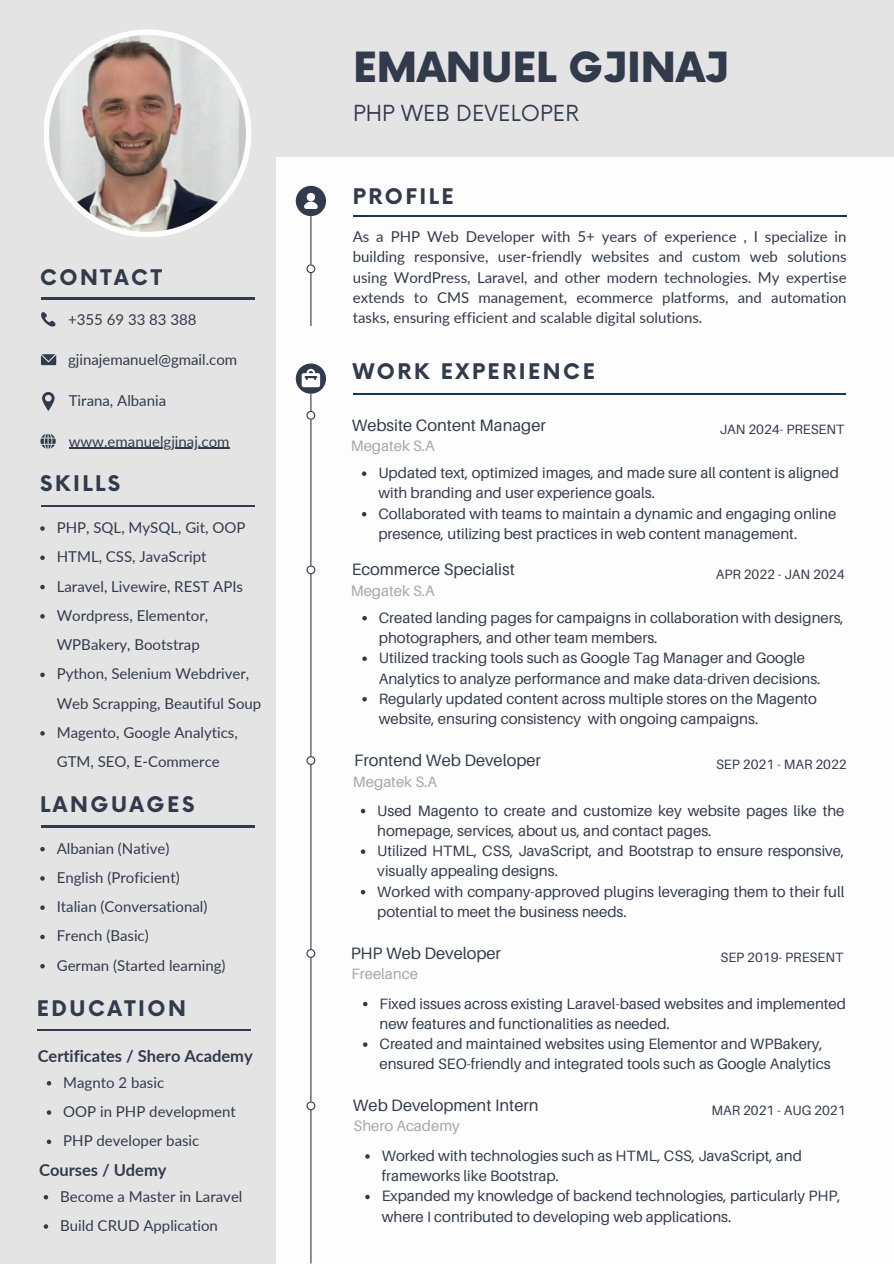
<style>
.page{position:relative;width:894px;height:1264px;background:#fff}
.page>*{position:absolute;margin:0;border:0;box-sizing:border-box;transform-origin:0 0}
.t1{font:900 40.5px "Now";color:#323b4c}
.t2{font:21.6px "Now";color:#323b4c}
.t3{font:700 21px "Now";letter-spacing:.12em;color:#323b4c}
.t4{font:16.5px "Aileron";color:#323b4c}
.t5{font:700 16.5px "Lato";color:#323b4c}
.t6{font:15px/20.2px "Aileron";color:#323b4c}
.t7{font:15px/20.2px "Lato";color:#323b4c}
.t8{font:15px "Aileron";color:#a6a6a6}
.t9{font:13.5px "Aileron";color:#323b4c}
</style>
<div class="page">
<div style="left:0;top:87px;width:276px;height:1176px;background:#e4e4e4"></div>
<div style="left:0;top:0;width:893px;height:156px;background:#e4e4e4"></div>
<div style="left:43px;top:29px;width:208px;height:208px;background:#fdfdfd;border-radius:50%"></div>
<img style="left:49px;top:35px;width:197px;height:197px;border-radius:50%">
<hr style="left:37px;top:1029px;width:214px;height:1px;background:#323b4c">
<hr style="left:41px;top:298px;width:214px;height:1px;background:#323b4c">
<hr style="left:41px;top:505px;width:213px;height:1px;background:#323b4c">
<hr style="left:41px;top:825px;width:213px;height:2px;background:#323b4c">
<svg style="left:41px;top:312px;width:15px;height:15px"></svg>
<svg style="left:41px;top:354px;width:15px;height:11px"></svg>
<svg style="left:42px;top:392px;width:12px;height:19px"></svg>
<svg style="left:40px;top:433px;width:16px;height:15px"></svg>
<hr style="left:69px;top:447px;width:160px;height:2px;background:#323b4c">
<hr style="left:352px;top:393px;width:493px;height:1px;background:#163853">
<hr style="left:352px;top:215px;width:494px;height:2px;background:#163853">
<div style="left:296px;top:186px;width:30px;height:30px;background:#323b4c;border-radius:50%"></div>
<svg style="left:304px;top:193px;width:13px;height:16px"></svg>
<svg style="left:296px;top:363px;width:30px;height:31px"></svg>
<hr style="left:310px;top:216px;width:1px;height:110px;background:#323b4c">
<svg style="left:306px;top:264px;width:9px;height:9px"></svg>
<hr style="left:310px;top:394px;width:1px;height:869px;background:#323b4c">
<svg style="left:306px;top:411px;width:9px;height:9px"></svg>
<svg style="left:47px;top:1081px;width:4px;height:4px"></svg>
<svg style="left:47px;top:1110px;width:4px;height:4px"></svg>
<svg style="left:47px;top:1139px;width:4px;height:5px"></svg>
<svg style="left:40px;top:526px;width:5px;height:5px"></svg>
<svg style="left:40px;top:555px;width:5px;height:5px"></svg>
<svg style="left:40px;top:585px;width:5px;height:4px"></svg>
<svg style="left:40px;top:614px;width:5px;height:4px"></svg>
<svg style="left:40px;top:672px;width:5px;height:5px"></svg>
<svg style="left:40px;top:731px;width:5px;height:4px"></svg>
<svg style="left:40px;top:846px;width:5px;height:5px"></svg>
<svg style="left:40px;top:876px;width:5px;height:4px"></svg>
<svg style="left:40px;top:905px;width:5px;height:4px"></svg>
<svg style="left:40px;top:934px;width:5px;height:5px"></svg>
<svg style="left:40px;top:964px;width:5px;height:4px"></svg>
<svg style="left:362px;top:471px;width:4px;height:5px"></svg>
<svg style="left:362px;top:512px;width:4px;height:4px"></svg>
<svg style="left:362px;top:616px;width:5px;height:4px"></svg>
<svg style="left:362px;top:656px;width:5px;height:5px"></svg>
<svg style="left:362px;top:697px;width:5px;height:4px"></svg>
<svg style="left:360px;top:808px;width:5px;height:5px"></svg>
<svg style="left:360px;top:849px;width:5px;height:4px"></svg>
<svg style="left:360px;top:890px;width:5px;height:4px"></svg>
<svg style="left:306px;top:949px;width:9px;height:8px"></svg>
<svg style="left:363px;top:1001px;width:4px;height:5px"></svg>
<svg style="left:363px;top:1042px;width:4px;height:4px"></svg>
<svg style="left:365px;top:1154px;width:4px;height:4px"></svg>
<svg style="left:365px;top:1194px;width:4px;height:5px"></svg>
<svg style="left:306px;top:1101px;width:9px;height:9px"></svg>
<svg style="left:306px;top:756px;width:9px;height:9px"></svg>
<svg style="left:306px;top:565px;width:9px;height:9px"></svg>
<svg style="left:44px;top:1195px;width:4px;height:4px"></svg>
<svg style="left:44px;top:1224px;width:4px;height:4px"></svg>
<p class="t3" style="left:40px;top:266px;width:123px">CONTACT</p>
<h5 class="t7" style="left:68px;top:309px;width:130px">+355 69 33 83 388</h5>
<p class="t7" style="left:68px;top:349px;width:171px">gjinajemanuel@gmail.com</p>
<h5 class="t7" style="left:69px;top:390px;width:99px">Tirana, Albania</h5>
<p class="t7" style="left:69px;top:430px;width:162px">www.emanuelgjinaj.com</p>
<h2 class="t3" style="left:40px;top:472px;width:82px">SKILLS</h2>
<p class="t7" style="left:57px;top:517px;width:190px">PHP, SQL, MySQL, Git, OOP</p>
<p class="t7" style="left:57px;top:546px;width:151px">HTML, CSS, JavaScript</p>
<p class="t7" style="left:57px;top:575px;width:188px">Laravel, Livewire, REST APIs</p>
<p class="t7" style="left:57px;top:600px;width:153px;line-height:29.2px">Wordpress, Elementor,<br>WPBakery, Bootstrap</p>
<p class="t7" style="left:57px;top:659px;width:206px;line-height:29.2px">Python, Selenium Webdriver,<br>Web Scrapping, Beautiful Soup</p>
<p class="t7" style="left:57px;top:717px;width:182px;line-height:29.2px">Magento, Google Analytics,<br>GTM, SEO, E-Commerce</p>
<p class="t3" style="left:40px;top:793px;width:156px">LANGUAGES</p>
<h2 class="t7" style="left:57px;top:837px;width:114px">Albanian (Native)</h2>
<p class="t7" style="left:57px;top:867px;width:124px">English (Proficient)</p>
<p class="t7" style="left:57px;top:896px;width:152px">Italian (Conversational)</p>
<p class="t7" style="left:57px;top:925px;width:93px">French (Basic)</p>
<p class="t7" style="left:57px;top:954px;width:170px">German (Started learning)</p>
<h3 class="t3" style="left:37px;top:996px;width:151px">EDUCATION</h3>
<h5 class="t5" style="left:38px;top:1045px;width:216px">Certificates / Shero Academy</h5>
<p class="t7" style="left:63px;top:1071px;width:102px">Magnto 2 basic</p>
<h5 class="t7" style="left:63px;top:1101px;width:174px">OOP in PHP development</h5>
<h2 class="t7" style="left:63px;top:1130px;width:138px">PHP developer basic</h2>
<p class="t5" style="left:39px;top:1159px;width:129px">Courses / Udemy</p>
<h5 class="t7" style="left:60px;top:1185px;width:184px">Become a Master in Laravel</h5>
<p class="t7" style="left:60px;top:1214px;width:159px">Build CRUD Application</p>
<p class="t1" style="left:353px;top:45px;width:377px">EMANUEL GJINAJ</p>
<h2 class="t2" style="left:353px;top:101px;width:227px">PHP WEB DEVELOPER</h2>
<p class="t3" style="left:352px;top:185px;width:102px">PROFILE</p>
<p class="t7" style="left:352px;top:226px;width:495px;text-align:justify">As a PHP Web Developer with 5+ years of experience , I specialize in building responsive, user-friendly websites and custom web solutions using WordPress, Laravel, and other modern technologies. My expertise extends to CMS management, ecommerce platforms, and automation tasks, ensuring efficient and scalable digital solutions.</p>
<h4 class="t3" style="left:352px;top:360px;width:243px">WORK EXPERIENCE</h4>
<h4 class="t4" style="left:351px;top:414px;width:195px">Website Content Manager</h4>
<p class="t9" style="left:719px;top:421px;width:126px">JAN 2024- PRESENT</p>
<p class="t6" style="left:378px;top:462px;width:462px">Updated text, optimized images, and made sure all content is aligned with branding and user experience goals.</p>
<p class="t6" style="left:378px;top:503px;width:459px">Collaborated with teams to maintain a dynamic and engaging online presence, utilizing best practices in web content management.</p>
<p class="t8" style="left:350px;top:437px;width:86px">Megatek S.A</p>
<p class="t4" style="left:351px;top:559px;width:164px">Ecommerce Specialist</p>
<h5 class="t9" style="left:715px;top:565px;width:130px">APR 2022 - JAN 2024</h5>
<p class="t8" style="left:350px;top:581px;width:86px">Megatek S.A</p>
<p class="t6" style="left:379px;top:607px;width:466px">Created landing pages for campaigns in collaboration with designers, photographers, and other team members.</p>
<h2 class="t6" style="left:379px;top:647px;width:443px">Utilized tracking tools such as Google Tag Manager and Google<br>Analytics to analyze performance and make data-driven decisions.</h2>
<h5 class="t6" style="left:379px;top:688px;width:439px">Regularly updated content across multiple stores on the Magento website, ensuring consistency with ongoing campaigns.</h5>
<h5 class="t4" style="left:354px;top:750px;width:188px">Frontend Web Developer</h5>
<p class="t9" style="left:715px;top:756px;width:132px">SEP 2021 - MAR 2022</p>
<p class="t8" style="left:353px;top:772px;width:86px">Megatek S.A</p>
<h2 class="t6" style="left:377px;top:800px;width:468px">Used Magento to create and customize key website pages like the homepage, services, about us, and contact pages.</h2>
<p class="t6" style="left:377px;top:840px;width:468px">Utilized HTML, CSS, JavaScript, and Bootstrap to ensure responsive, visually appealing designs.</p>
<h5 class="t6" style="left:377px;top:881px;width:468px">Worked with company-approved plugins leveraging them to their full potential to meet the business needs.</h5>
<h5 class="t4" style="left:350px;top:942px;width:152px">PHP Web Developer</h5>
<p class="t9" style="left:720px;top:949px;width:124px">SEP 2019- PRESENT</p>
<p class="t6" style="left:379px;top:992px;width:468px">Fixed issues across existing Laravel-based websites and implemented new features and functionalities as needed.</p>
<p class="t6" style="left:379px;top:1033px;width:452px">Created and maintained websites using Elementor and WPBakery, ensured SEO-friendly and integrated tools such as Google Analytics</p>
<h5 class="t8" style="left:351px;top:964px;width:68px">Freelance</h5>
<p class="t4" style="left:353px;top:1095px;width:187px">Web Development Intern</p>
<h5 class="t9" style="left:711px;top:1101px;width:136px">MAR 2021 - AUG 2021</h5>
<p class="t6" style="left:381px;top:1145px;width:421px">Worked with technologies such as HTML, CSS, JavaScript, and frameworks like Bootstrap.</p>
<p class="t6" style="left:381px;top:1185px;width:460px">Expanded my knowledge of backend technologies, particularly PHP, where I contributed to developing web applications.</p>
<h5 class="t8" style="left:353px;top:1116px;width:108px">Shero Academy</h5>
</div>
